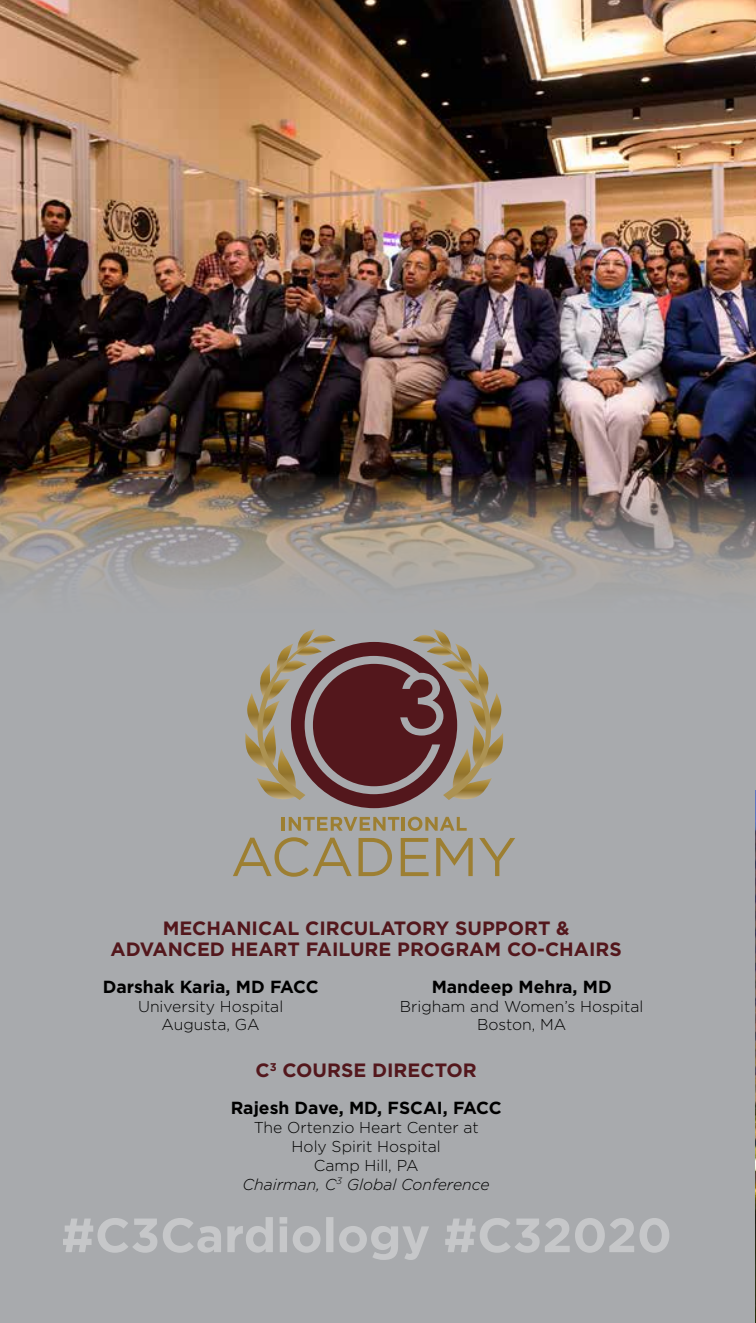
<style>
.page{position:relative;width:756px;height:1323px;background:#a8aaad}
.page>*{position:absolute;margin:0;border:0;box-sizing:border-box;transform-origin:0 0}
.t1{font:700 19.25px/21px "Gotham";color:#53171c;text-align:center}
.t2{font:700 17.5px "Gotham";color:#000}
.t3{font:300 15.75px/18.9px "Gotham";color:#000;text-align:center}
.s1{font-style:italic}
</style>
<div class="page">
<img style="left:0;top:0;width:756px;height:590px">
<svg style="left:63px;top:1217px;width:606px;height:43px"></svg>
<hr style="left:282px;top:817px;width:3px;height:14px;background:#9d7f32">
<svg style="left:289px;top:817px;width:110px;height:14px"></svg>
<hr style="left:402px;top:817px;width:3px;height:14px;background:#9d7f32">
<svg style="left:408px;top:817px;width:59px;height:14px"></svg>
<svg style="left:233px;top:837px;width:119px;height:40px"></svg>
<svg style="left:359px;top:838px;width:33px;height:38px"></svg>
<svg style="left:401px;top:838px;width:28px;height:38px"></svg>
<svg style="left:436px;top:838px;width:37px;height:38px"></svg>
<svg style="left:479px;top:838px;width:36px;height:38px"></svg>
<svg style="left:245px;top:629px;width:259px;height:179px"></svg>
<img style="left:755px;top:790px;width:1px;height:533px">
<p class="t1" style="left:111px;top:918px;width:513px">MECHANICAL CIRCULATORY SUPPORT &amp;<br>ADVANCED HEART FAILURE PROGRAM CO-CHAIRS</p>
<p class="t2" style="left:103px;top:975px;width:217px">Darshak Karia, MD FACC</p>
<p class="t3" style="left:138px;top:996px;width:147px">University Hospital<br>Augusta, GA</p>
<p class="t2" style="left:432px;top:975px;width:181px">Mandeep Mehra, MD</p>
<p class="t3" style="left:400px;top:996px;width:245px">Brigham and Women’s Hospital<br>Boston, MA</p>
<p class="t1" style="left:256px;top:1060px;width:223px">C<sup>3</sup> COURSE DIRECTOR</p>
<p class="t2" style="left:231px;top:1096px;width:273px">Rajesh Dave, MD, FSCAI, FACC</p>
<p class="t3" style="left:243px;top:1117px;width:249px">The Ortenzio Heart Center at<br>Holy Spirit Hospital<br>Camp Hill, PA<br><span class="s1">Chairman, C</span><sup>3</sup> <span class="s1">Global Conference</span></p>
</div>
